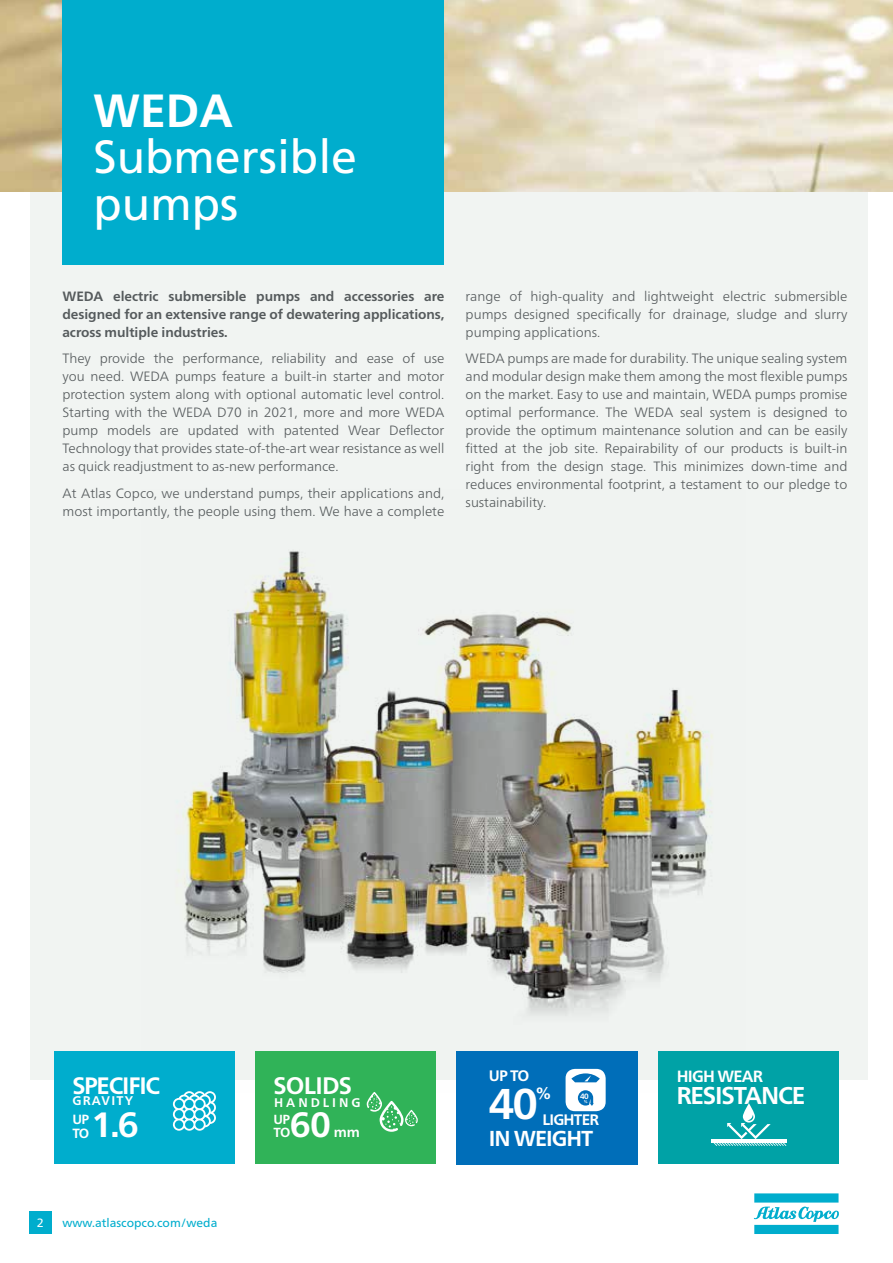
<style>
.page{position:relative;width:893px;height:1263px;background:#fff}
.page>*{position:absolute;margin:0;border:0;box-sizing:border-box;transform-origin:0 0}
.t1{font:46.5px/46.5px "Frutiger LT Std";color:#fff}
.t2{font:700 46.5px "Frutiger LT Std";color:#fff}
.t3{font:700 43.05px "Neue Frutiger World";color:#fff}
.t4{font:700 35.1px "Neue Frutiger World";color:#fff}
.t5{font:700 24.3px "Neue Frutiger World";letter-spacing:-.05em;color:#fff}
.t6{font:700 23.85px "Neue Frutiger World";letter-spacing:-.03em;color:#fff}
.t7{font:700 23.7px "Neue Frutiger World";letter-spacing:-.05em;color:#fff}
.t8{font:700 21.6px "Neue Frutiger World";letter-spacing:-.05em;color:#fff}
.t9{font:700 16.35px "Neue Frutiger World";color:#fff}
.t10{font:700 16.2px "Neue Frutiger World";letter-spacing:-.05em;color:#fff}
.t11{font:700 15.15px "Neue Frutiger World";letter-spacing:-.05em;color:#fff}
.t12{font:700 14.1px "Neue Frutiger World";color:#fff}
.t13{font:300 13.5px/18px "Neue Frutiger World";color:#555a5c;text-align:justify}
.t14{font:700 13.5px/18px "Neue Frutiger World";letter-spacing:-.005em;color:#555a5c;text-align:justify}
.t15{font:700 13.35px/13.4px "Neue Frutiger World";color:#fff}
.t16{font:700 13.2px/12.9px "Neue Frutiger World";color:#fff}
.t17{font:700 12.6px "Neue Frutiger World";letter-spacing:.23em;color:#fff}
.t18{font:700 12.6px "Neue Frutiger World";letter-spacing:.1em;color:#fff}
.t19{font:12px "Neue Frutiger World";color:#00adcd}
.t20{font:12px "Neue Frutiger World";color:#fff}
.t21{font:700 7.8px "Neue Frutiger World";color:#fff}
</style>
<div class="page">
<svg style="left:754px;top:1193px;width:85px;height:41px"></svg>
<div style="left:29px;top:1211px;width:22px;height:23px;background:#00adcd"></div>
<div style="left:30px;top:0;width:837px;height:1079px;background:#f1f4f2"></div>
<img style="left:177px;top:551px;width:536px;height:542px">
<div style="left:658px;top:1051px;width:181px;height:113px;background:#00a2a6"></div>
<hr style="left:711px;top:1139px;width:75px;height:3px;background:#fff">
<svg style="left:743px;top:1103px;width:12px;height:19px"></svg>
<svg style="left:712px;top:1115px;width:74px;height:31px"></svg>
<div style="left:255px;top:1051px;width:181px;height:113px;background:#30b358"></div>
<svg style="left:367px;top:1092px;width:51px;height:40px"></svg>
<div style="left:456px;top:1051px;width:182px;height:114px;background:#006eb9"></div>
<svg style="left:566px;top:1069px;width:40px;height:42px"></svg>
<div style="left:54px;top:1051px;width:180px;height:113px;background:#00adcd"></div>
<svg style="left:173px;top:1091px;width:43px;height:40px"></svg>
<img style="left:0;top:0;width:893px;height:191px">
<div style="left:62px;top:0;width:382px;height:265px;background:#00adcd"></div>
<h1 class="t2" style="left:94px;top:83px;width:141px">WEDA</h1>
<h1 class="t1" style="left:94px;top:134px;width:265px">Submersible pumps</h1>
<p class="t14" style="left:63px;top:287px;width:383px">WEDA electric submersible pumps and accessories are designed for an extensive range of dewatering applications, across multiple industries.</p>
<p class="t13" style="left:63px;top:350px;width:383px">They provide the performance, reliability and ease of use you need. WEDA pumps feature a built-in starter and motor protection system along with optional automatic level control.<br>Starting with the WEDA D70 in 2021, more and more WEDA pump models are updated with patented Wear Deflector Technology that provides state-of-the-art wear resistance as well as quick readjustment to as-new performance.</p>
<p class="t13" style="left:63px;top:484px;width:383px">At Atlas Copco, we understand pumps, their applications and, most importantly, the people using them. We have a complete</p>
<p class="t13" style="left:466px;top:287px;width:383px">range of high-quality and lightweight electric submersible pumps designed specifically for drainage, sludge and slurry pumping applications.</p>
<p class="t13" style="left:466px;top:350px;width:383px">WEDA pumps are made for durability. The unique sealing system and modular design make them among the most flexible pumps on the market. Easy to use and maintain, WEDA pumps promise optimal performance. The WEDA seal system is designed to provide the optimum maintenance solution and can be easily fitted at the job site. Repairability of our products is built-in right from the design stage. This minimizes down-time and reduces environmental footprint, a testament to our pledge to sustainability.</p>
<h3 class="t7" style="left:72px;top:1065px;width:89px">SPECIFIC</h3>
<p class="t18" style="left:72px;top:1090px;width:62px">GRAVITY</p>
<h3 class="t4" style="left:91px;top:1094px;width:49px">1.6</h3>
<p class="t15" style="left:72px;top:1113px;width:19px">UP<br>TO</p>
<p class="t20" style="left:37px;top:1214px;width:8px">2</p>
<p class="t19" style="left:63px;top:1213px;width:156px">www.atlascopco.com/weda</p>
<p class="t11" style="left:489px;top:1062px;width:42px">UP TO</p>
<h3 class="t6" style="left:273px;top:1065px;width:80px">SOLIDS</h3>
<p class="t17" style="left:274px;top:1092px;width:88px">HANDLING</p>
<h2 class="t3" style="left:489px;top:1066px;width:51px">40</h2>
<p class="t9" style="left:536px;top:1079px;width:17px">%</p>
<h3 class="t8" style="left:489px;top:1119px;width:106px">IN WEIGHT</h3>
<p class="t21" style="left:580px;top:1089px;width:10px">40</p>
<p class="t16" style="left:273px;top:1113px;width:19px">UP<br>TO</p>
<h3 class="t4" style="left:290px;top:1094px;width:43px">60</h3>
<p class="t11" style="left:542px;top:1106px;width:58px">LIGHTER</p>
<p class="t12" style="left:334px;top:1120px;width:28px">mm</p>
<p class="t10" style="left:677px;top:1062px;width:87px">HIGH WEAR</p>
<h3 class="t5" style="left:676px;top:1074px;width:130px">RESISTANCE</h3>
</div>
